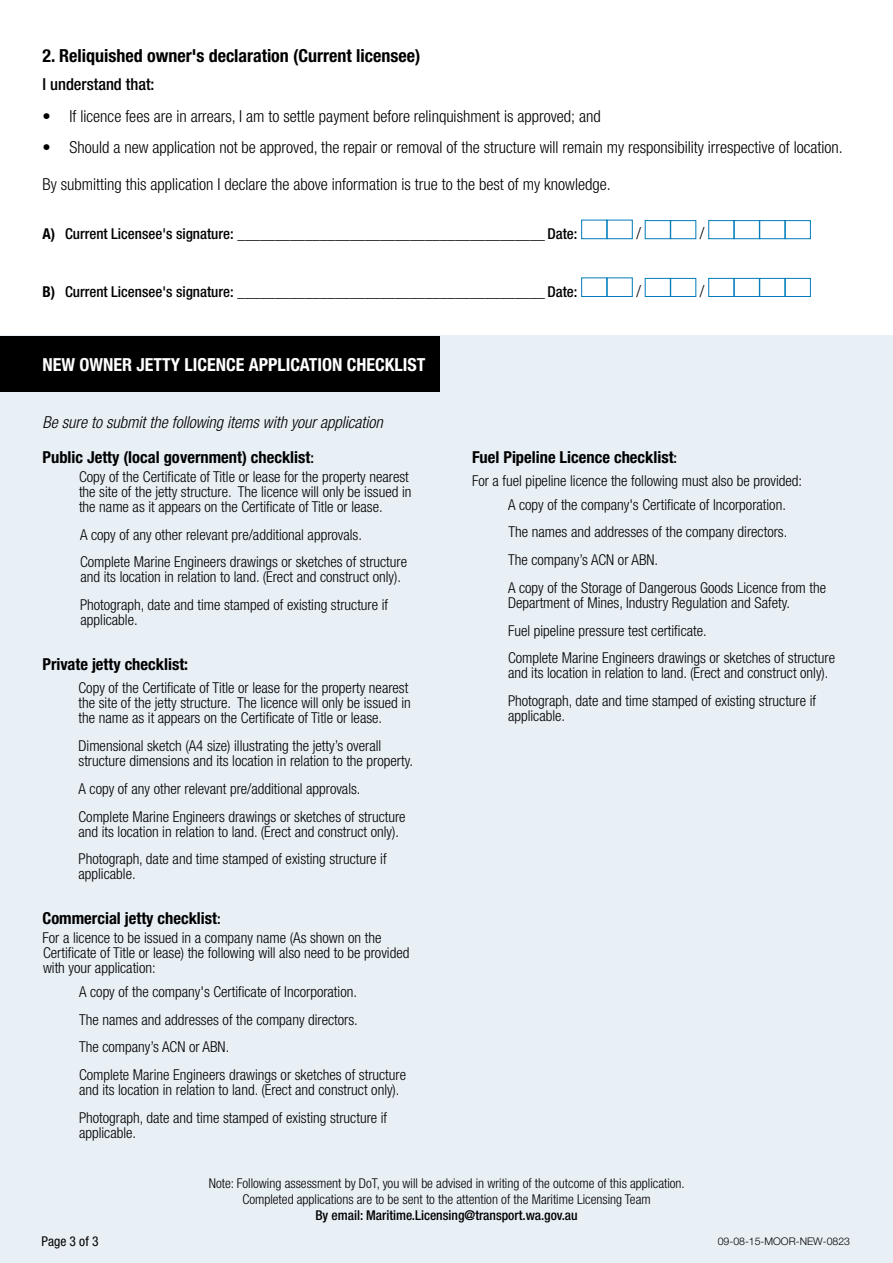
<style>
.page{position:relative;width:893px;height:1263px;background:#fff}
.page>*{position:absolute;margin:0;border:0;box-sizing:border-box;transform-origin:0 0}
.t1{font:700 condensed 18px "Helvetica Neue LT Std";color:#000}
.t2{font:700 condensed 18px "Helvetica Neue LT Std";color:#fff}
.Body{font:300 condensed 16.5px "Helvetica Neue LT Std";color:#000}
.t3{font:700 condensed 16.5px "Helvetica Neue LT Std";color:#000}
.t4{font:italic 300 condensed 16.5px "Helvetica Neue LT Std";color:#000}
.t5{font:500 condensed 16.5px "Helvetica Neue LT Std";color:#000}
.t6{font:300 condensed 15px/15px "Helvetica Neue LT Std";color:#000}
.Body-2{font:500 condensed 15px "Helvetica Neue LT Std";color:#000}
.Body-3{font:700 condensed 15px "Helvetica Neue LT Std";color:#000}
.t7{font:300 condensed 13.5px "Helvetica Neue LT Std";color:#000}
.t8{font:500 condensed 13.5px "Helvetica Neue LT Std";color:#000}
.Pull_Quote{font:condensed 13.5px "Helvetica Neue LT Std";letter-spacing:.005em;color:#000}
.t9{font:300 10.5px "Helvetica Neue LT Std";color:#000}
.s1{font-weight:500;font-size:15px}
</style>
<div class="page">
<div style="left:0;top:336px;width:893px;height:927px;background:#e8eff5"></div>
<div style="left:0;top:336px;width:439px;height:56px;background:#000"></div>
<div style="left:581px;top:220px;width:26px;height:19px;border:1px solid #007cba"></div>
<div style="left:607px;top:220px;width:25px;height:19px;border:1px solid #007cba"></div>
<div style="left:645px;top:220px;width:25px;height:19px;border:1px solid #007cba"></div>
<div style="left:670px;top:220px;width:26px;height:19px;border:1px solid #007cba"></div>
<div style="left:708px;top:220px;width:26px;height:19px;border:1px solid #007cba"></div>
<div style="left:734px;top:220px;width:25px;height:19px;border:1px solid #007cba"></div>
<div style="left:759px;top:220px;width:26px;height:19px;border:1px solid #007cba"></div>
<div style="left:785px;top:220px;width:26px;height:19px;border:1px solid #007cba"></div>
<div style="left:581px;top:278px;width:26px;height:19px;border:1px solid #007cba"></div>
<div style="left:607px;top:278px;width:25px;height:19px;border:1px solid #007cba"></div>
<div style="left:645px;top:278px;width:25px;height:19px;border:1px solid #007cba"></div>
<div style="left:670px;top:278px;width:26px;height:19px;border:1px solid #007cba"></div>
<div style="left:708px;top:278px;width:26px;height:19px;border:1px solid #007cba"></div>
<div style="left:734px;top:278px;width:25px;height:19px;border:1px solid #007cba"></div>
<div style="left:759px;top:278px;width:26px;height:19px;border:1px solid #007cba"></div>
<div style="left:785px;top:278px;width:26px;height:19px;border:1px solid #007cba"></div>
<h1 class="t1" style="left:43px;top:44px;width:379px">2. Reliquished owner's declaration (Current licensee)</h1>
<h1 class="t5" style="left:43px;top:74px;width:114px">I understand that:</h1>
<p class="Body" style="left:43px;top:107px;width:560px">• If licence fees are in arrears, I am to settle payment before relinquishment is approved; and</p>
<p class="Body" style="left:43px;top:138px;width:802px">• Should a new application not be approved, the repair or removal of the structure will remain my responsibility irrespective of location.</p>
<p class="Body" style="left:43px;top:174px;width:570px">By submitting this application I declare the above information is true to the best of my knowledge.</p>
<p class="Body-2" style="left:65px;top:225px;width:514px">Current Licensee's signature: _________________________________________ Date:</p>
<p class="Body" style="left:636px;top:224px;width:6px">/</p>
<p class="Body" style="left:700px;top:224px;width:6px">/</p>
<p class="Body-3" style="left:43px;top:225px;width:14px">A)</p>
<p class="Body-3" style="left:43px;top:283px;width:14px">B)</p>
<p class="Body-2" style="left:65px;top:282px;width:514px">Current Licensee's signature: _________________________________________ Date:</p>
<p class="Body" style="left:636px;top:281px;width:6px">/</p>
<p class="Body" style="left:700px;top:281px;width:6px">/</p>
<p class="t2" style="left:43px;top:354px;width:384px">NEW OWNER JETTY LICENCE APPLICATION CHECKLIST</p>
<p class="t4" style="left:43px;top:413px;width:342px">Be sure to submit the following items with your application</p>
<p class="t3" style="left:43px;top:447px;width:273px">Public Jetty (local government) checklist<span class="s1">:</span></p>
<p class="t6" style="left:79px;top:469px;width:334px">Copy of the Certificate of Title or lease for the property nearest the site of the jetty structure. The licence will only be issued in the name as it appears on the Certificate of Title or lease.</p>
<p class="t6" style="left:80px;top:527px;width:283px">A copy of any other relevant pre/additional approvals.</p>
<p class="t6" style="left:80px;top:554px;width:329px">Complete Marine Engineers drawings or sketches of structure and its location in relation to land. (Erect and construct only).</p>
<p class="t6" style="left:80px;top:597px;width:310px">Photograph, date and time stamped of existing structure if applicable.</p>
<p class="t3" style="left:43px;top:654px;width:147px">Private jetty checklist:</p>
<p class="t6" style="left:79px;top:680px;width:334px">Copy of the Certificate of Title or lease for the property nearest the site of the jetty structure. The licence will only be issued in the name as it appears on the Certificate of Title or lease.</p>
<p class="t6" style="left:79px;top:738px;width:336px">Dimensional sketch (A4 size) illustrating the jetty’s overall structure dimensions and its location in relation to the property.</p>
<p class="t6" style="left:79px;top:781px;width:283px">A copy of any other relevant pre/additional approvals.</p>
<p class="t6" style="left:79px;top:809px;width:329px">Complete Marine Engineers drawings or sketches of structure and its location in relation to land. (Erect and construct only).</p>
<p class="t6" style="left:79px;top:851px;width:310px">Photograph, date and time stamped of existing structure if applicable.</p>
<p class="t3" style="left:43px;top:908px;width:180px">Commercial jetty checklist<span class="s1">:</span></p>
<p class="t6" style="left:43px;top:930px;width:368px">For a licence to be issued in a company name (As shown on the<br>Certificate of Title or lease) the following will also need to be provided with your application:</p>
<p class="t6" style="left:79px;top:984px;width:279px">A copy of the company's Certificate of Incorporation.</p>
<p class="t6" style="left:79px;top:1012px;width:280px">The names and addresses of the company directors.</p>
<p class="t6" style="left:79px;top:1039px;width:152px">The company’s ACN or ABN.</p>
<p class="t6" style="left:79px;top:1067px;width:329px">Complete Marine Engineers drawings or sketches of structure and its location in relation to land. (Erect and construct only).</p>
<p class="t6" style="left:79px;top:1110px;width:310px">Photograph, date and time stamped of existing structure if applicable.</p>
<p class="t3" style="left:472px;top:447px;width:207px">Fuel Pipeline Licence checklist<span class="s1">:</span></p>
<p class="t6" style="left:472px;top:473px;width:332px">For a fuel pipeline licence the following must also be provided:</p>
<p class="t6" style="left:508px;top:497px;width:279px">A copy of the company's Certificate of Incorporation.</p>
<p class="t6" style="left:509px;top:524px;width:280px">The names and addresses of the company directors.</p>
<p class="t6" style="left:508px;top:552px;width:152px">The company’s ACN or ABN.</p>
<p class="t6" style="left:508px;top:580px;width:320px">A copy of the Storage of Dangerous Goods Licence from the<br>Department of Mines, Industry Regulation and Safety.</p>
<p class="t6" style="left:508px;top:623px;width:200px">Fuel pipeline pressure test certificate.</p>
<p class="t6" style="left:508px;top:650px;width:329px">Complete Marine Engineers drawings or sketches of structure and its location in relation to land. (Erect and construct only).</p>
<p class="t6" style="left:508px;top:693px;width:310px">Photograph, date and time stamped of existing structure if applicable.</p>
<p class="t7" style="left:209px;top:1175px;width:478px">Note: Following assessment by DoT, you will be advised in writing of the outcome of this application.</p>
<p class="t7" style="left:242px;top:1191px;width:410px">Completed applications are to be sent to the attention of the Maritime Licensing Team</p>
<p class="t8" style="left:315px;top:1207px;width:264px">By email: Maritime.Licensing@transport.wa.gov.au</p>
<p class="Pull_Quote" style="left:41px;top:1233px;width:59px">Page 3 of 3</p>
<p class="t9" style="left:718px;top:1235px;width:134px">09-08-15-MOOR-NEW-0823</p>
</div>
